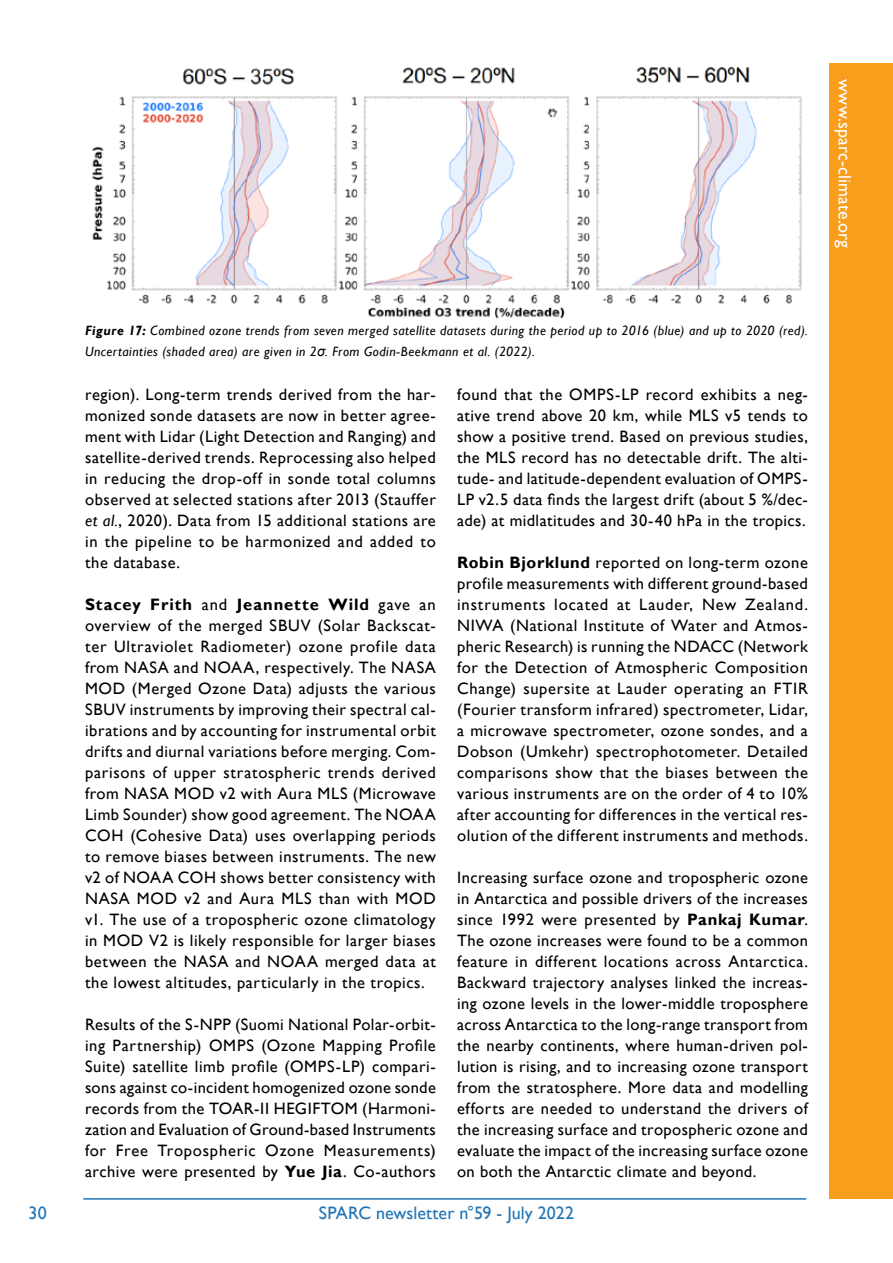
<style>
.page{position:relative;width:893px;height:1263px;background:#fff}
.page>*{position:absolute;margin:0;border:0;box-sizing:border-box;transform-origin:0 0}
.t1{font:18px "Gill Sans";letter-spacing:.005em;color:#2075b7}
.t2{font:18px "Gill Sans";color:#fff}
.t3{font:16.5px/21px "Gill Sans";letter-spacing:.035em;color:#000;text-align:justify}
.t4{font:italic 13.5px/21px "Gill Sans";letter-spacing:.035em;color:#000}
.s1{font-weight:700}
.s2{font-family:"Arial"}
.s3{font-style:italic}
</style>
<div class="page">
<div style="left:829px;top:64px;width:64px;height:1135px;background:#f99d1c"></div>
<hr style="left:83px;top:1198px;width:723px;height:1px;background:#2075b7">
<img style="left:92px;top:66px;width:710px;height:253px">
<p class="t2" style="left:855px;top:79px;width:171px;rotate:90deg">www.sparc-climate.org</p>
<p class="t4" style="left:85px;top:320px;width:724px"><span class="s1">Figure 17:</span> Combined ozone trends from seven merged satellite datasets during the period up to 2016 (blue) and up to 2020 (red).<br>Uncertainties (shaded area) are given in 2<span class="s2">σ</span>. From Godin-Beekmann et al. (2022).</p>
<p class="t3" style="left:85px;top:384px;width:352px">region). Long-term trends derived from the har&shy;monized sonde datasets are now in better agree&shy;ment with Lidar (Light Detection and Ranging) and satellite-derived trends. Reprocessing also helped in reducing the drop-off in sonde total columns observed at selected stations after 2013 (Stauffer <span class="s3">et al.</span>, 2020). Data from 15 additional stations are in the pipeline to be harmonized and added to the database.</p>
<p class="t3" style="left:85px;top:594px;width:352px"><span class="s1">Stacey Frith</span> and <span class="s1">Jeannette Wild</span> gave an overview of the merged SBUV (Solar Backscat&shy;ter Ultraviolet Radiometer) ozone profile data from NASA and NOAA, respectively. The NASA MOD (Merged Ozone Data) adjusts the various SBUV instruments by improving their spectral cal&shy;ibrations and by accounting for instrumental orbit drifts and diurnal variations before merging. Com&shy;parisons of upper stratospheric trends derived from NASA MOD v2 with Aura MLS (Microwave Limb Sounder) show good agreement. The NOAA COH (Cohesive Data) uses overlapping periods to remove biases between instruments. The new v2 of NOAA COH shows better consistency with NASA MOD v2 and Aura MLS than with MOD v1. The use of a tropospheric ozone climatology in MOD V2 is likely responsible for larger biases between the NASA and NOAA merged data at the lowest altitudes, particularly in the tropics.</p>
<p class="t3" style="left:85px;top:1014px;width:352px">Results of the S-NPP (Suomi National Polar-orbit&shy;ing Partnership) OMPS (Ozone Mapping Profile Suite) satellite limb profile (OMPS-LP) compari&shy;sons against co-incident homogenized ozone sonde records from the TOAR-II HEGIFTOM (Harmoni&shy;zation and Evaluation of Ground-based Instruments for Free Tropospheric Ozone Measurements) archive were presented by <span class="s1">Yue Jia</span>. Co-authors</p>
<p class="t3" style="left:457px;top:384px;width:352px">found that the OMPS-LP record exhibits a neg&shy;ative trend above 20 km, while MLS v5 tends to show a positive trend. Based on previous studies, the MLS record has no detectable drift. The alti&shy;tude- and latitude-dependent evaluation of OMPS-LP v2.5 data finds the largest drift (about 5 %/dec&shy;ade) at midlatitudes and 30-40 hPa in the tropics.</p>
<p class="t3" style="left:457px;top:552px;width:352px"><span class="s1">Robin Bjorklund</span> reported on long-term ozone profile measurements with different ground-based instruments located at Lauder, New Zealand.<br>NIWA (National Institute of Water and Atmos&shy;pheric Research) is running the NDACC (Network for the Detection of Atmospheric Composition Change) supersite at Lauder operating an FTIR (Fourier transform infrared) spectrometer, Lidar, a microwave spectrometer, ozone sondes, and a Dobson (Umkehr) spectrophotometer. Detailed comparisons show that the biases between the various instruments are on the order of 4 to 10% after accounting for differences in the vertical res&shy;olution of the different instruments and methods.</p>
<p class="t3" style="left:457px;top:867px;width:352px">Increasing surface ozone and tropospheric ozone in Antarctica and possible drivers of the increases since 1992 were presented by <span class="s1">Pankaj Kumar</span>.<br>The ozone increases were found to be a common feature in different locations across Antarctica.<br>Backward trajectory analyses linked the increas&shy;ing ozone levels in the lower-middle troposphere across Antarctica to the long-range transport from the nearby continents, where human-driven pol&shy;lution is rising, and to increasing ozone transport from the stratosphere. More data and modelling efforts are needed to understand the drivers of the increasing surface and tropospheric ozone and evaluate the impact of the increasing surface ozone on both the Antarctic climate and beyond.</p>
<p class="t1" style="left:29px;top:1202px;width:20px">30</p>
<p class="t1" style="left:319px;top:1202px;width:257px">SPARC newsletter n°59 - July 2022</p>
</div>
